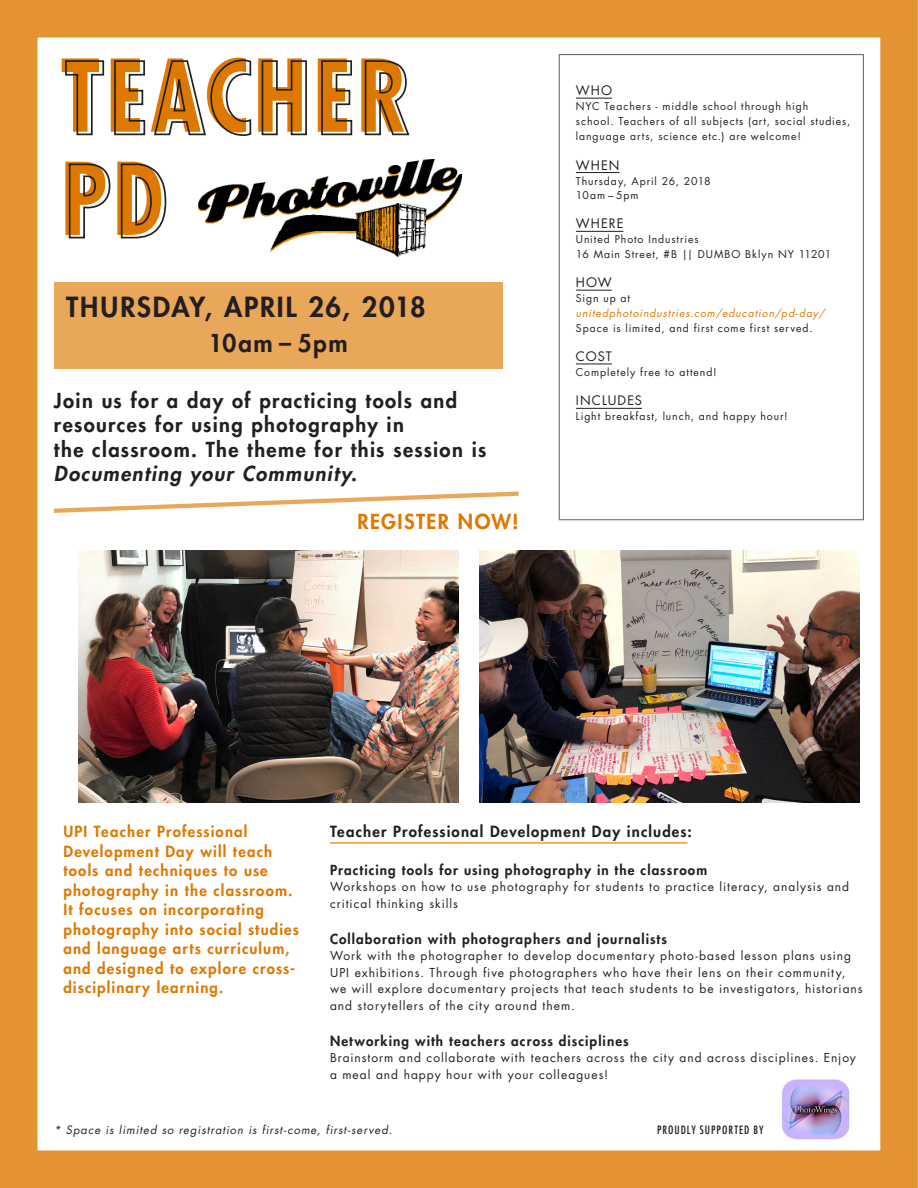
<style>
.page{position:relative;width:918px;height:1188px;background:#fff}
.page>*{position:absolute;margin:0;border:0;box-sizing:border-box;transform-origin:0 0}
.t1{font:700 condensed 97.2px "Futura LT";letter-spacing:.055em;color:#de7800}
.t2{font:800 27px "Futura LT";letter-spacing:.065em;color:#231f20}
.t3{font:800 24px "Futura LT";letter-spacing:.065em;color:#231f20}
.t4{font:800 20.1px/24.5px "Futura LT";letter-spacing:.07em;color:#231f20}
.t5{font:800 20.1px "Futura LT";letter-spacing:.07em;color:#de7800}
.t6{font:800 15px/19.5px "Futura LT";letter-spacing:.075em;color:#de7800}
.t7{font:800 15px "Futura LT";letter-spacing:.075em;color:#231f20}
.t8{font:800 13.5px "Futura LT";letter-spacing:.08em;color:#231f20}
.t9{font:12.75px "Futura LT";letter-spacing:.08em;color:#231f20}
.t10{font:12px/16.5px "Futura LT";letter-spacing:.085em;color:#231f20}
.t11{font:italic 11.25px "Futura LT";letter-spacing:.085em;color:#231f20}
.t12{font:condensed 11.25px "Futura LT";letter-spacing:.09em;color:#231f20}
.t13{font:10.5px/15px "Futura LT";letter-spacing:.09em;color:#231f20}
.t14{font:italic 10.5px "Futura";letter-spacing:.085em;color:#de7800}
.s1{font-style:italic}
</style>
<div class="page">
<div style="left:0;top:0;width:918px;height:1188px;border:38px solid #de7800"></div>
<div style="left:54px;top:282px;width:448px;height:87px;background:#e9a75a"></div>
<svg style="left:65px;top:60px;width:40px;height:76px"></svg>
<svg style="left:114px;top:60px;width:32px;height:76px"></svg>
<svg style="left:154px;top:59px;width:98px;height:77px"></svg>
<svg style="left:261px;top:60px;width:46px;height:76px"></svg>
<svg style="left:321px;top:60px;width:32px;height:76px"></svg>
<svg style="left:364px;top:60px;width:46px;height:76px"></svg>
<svg style="left:68px;top:163px;width:43px;height:76px"></svg>
<svg style="left:120px;top:163px;width:47px;height:76px"></svg>
<hr style="left:330px;top:842px;width:358px;height:1px;background:#de7800">
<hr style="left:576px;top:98px;width:36px;height:1px;background:#231f20">
<hr style="left:576px;top:172px;width:43px;height:1px;background:#231f20">
<hr style="left:576px;top:231px;width:48px;height:1px;background:#231f20">
<hr style="left:576px;top:290px;width:36px;height:1px;background:#231f20">
<hr style="left:576px;top:364px;width:36px;height:1px;background:#231f20">
<hr style="left:576px;top:408px;width:66px;height:1px;background:#231f20">
<img style="left:199px;top:159px;width:262px;height:98px">
<div style="left:271px;top:140px;width:117px;height:28px;background:#fff"></div>
<svg style="left:53px;top:491px;width:466px;height:22px"></svg>
<img style="left:479px;top:550px;width:380px;height:253px">
<img style="left:79px;top:550px;width:380px;height:253px">
<img style="left:782px;top:1078px;width:68px;height:62px">
<p class="t1" style="left:60px;top:35px;width:349px">TEACHER</p>
<p class="t1" style="left:60px;top:139px;width:105px">PD</p>
<p class="t2" style="left:66px;top:289px;width:361px">THURSDAY, APRIL 26, 2018</p>
<p class="t3" style="left:208px;top:328px;width:141px">10am – 5pm</p>
<p class="t4" style="left:54px;top:388px;width:405px">Join us for a day of practicing tools and</p>
<p class="t4" style="left:54px;top:412px;width:351px">resources for using photography in</p>
<p class="t4" style="left:54px;top:437px;width:434px">the classroom. The theme for this session is<br><span class="s1">Documenting your Community</span>.</p>
<p class="t5" style="left:358px;top:508px;width:163px">REGISTER NOW!</p>
<p class="t9" style="left:576px;top:82px;width:38px">WHO</p>
<p class="t13" style="left:576px;top:99px;width:276px">NYC Teachers - middle school through high<br>school. Teachers of all subjects (art, social studies, language arts, science etc.) are welcome!</p>
<p class="t9" style="left:576px;top:157px;width:45px">WHEN</p>
<p class="t13" style="left:576px;top:173px;width:136px">Thursday, April 26, 2018</p>
<p class="t13" style="left:576px;top:188px;width:64px">10am – 5pm</p>
<p class="t9" style="left:576px;top:216px;width:49px">WHERE</p>
<p class="t13" style="left:576px;top:232px;width:124px">United Photo Industries</p>
<p class="t13" style="left:576px;top:247px;width:257px">16 Main Street, #B || DUMBO Bklyn NY 11201</p>
<p class="t9" style="left:576px;top:274px;width:37px">HOW</p>
<p class="t13" style="left:576px;top:291px;width:56px">Sign up at</p>
<p class="t14" style="left:576px;top:306px;width:250px">unitedphotoindustries.com/education/pd-day/</p>
<p class="t13" style="left:576px;top:320px;width:238px">Space is limited, and first come first served.</p>
<p class="t9" style="left:576px;top:348px;width:38px">COST</p>
<p class="t13" style="left:576px;top:365px;width:142px">Completely free to attend!</p>
<p class="t9" style="left:576px;top:393px;width:68px">INCLUDES</p>
<p class="t13" style="left:576px;top:409px;width:213px">Light breakfast, lunch, and happy hour!</p>
<p class="t6" style="left:63px;top:822px;width:237px">UPI Teacher Professional<br>Development Day will teach tools and techniques to use photography in the classroom.<br>It focuses on incorporating photography into social studies and language arts curriculum, and designed to explore cross&shy;disciplinary learning.</p>
<p class="t7" style="left:330px;top:821px;width:363px">Teacher Professional Development Day includes:</p>
<p class="t8" style="left:330px;top:861px;width:379px">Practicing tools for using photography in the classroom</p>
<p class="t10" style="left:330px;top:879px;width:521px">Workshops on how to use photography for students to practice literacy, analysis and critical thinking skills</p>
<p class="t8" style="left:330px;top:930px;width:338px">Collaboration with photographers and journalists</p>
<p class="t10" style="left:330px;top:948px;width:534px">Work with the photographer to develop documentary photo-based lesson plans using UPI exhibitions. Through five photographers who have their lens on their community, we will explore documentary projects that teach students to be investigators, historians and storytellers of the city around them.</p>
<p class="t8" style="left:330px;top:1032px;width:300px">Networking with teachers across disciplines</p>
<p class="t10" style="left:330px;top:1050px;width:527px">Brainstorm and collaborate with teachers across the city and across disciplines. Enjoy a meal and happy hour with your colleagues!</p>
<p class="t11" style="left:54px;top:1123px;width:340px">* Space is limited so registration is first-come, first-served.</p>
<p class="t12" style="left:657px;top:1123px;width:108px">PROUDLY SUPPORTED BY</p>
</div>
